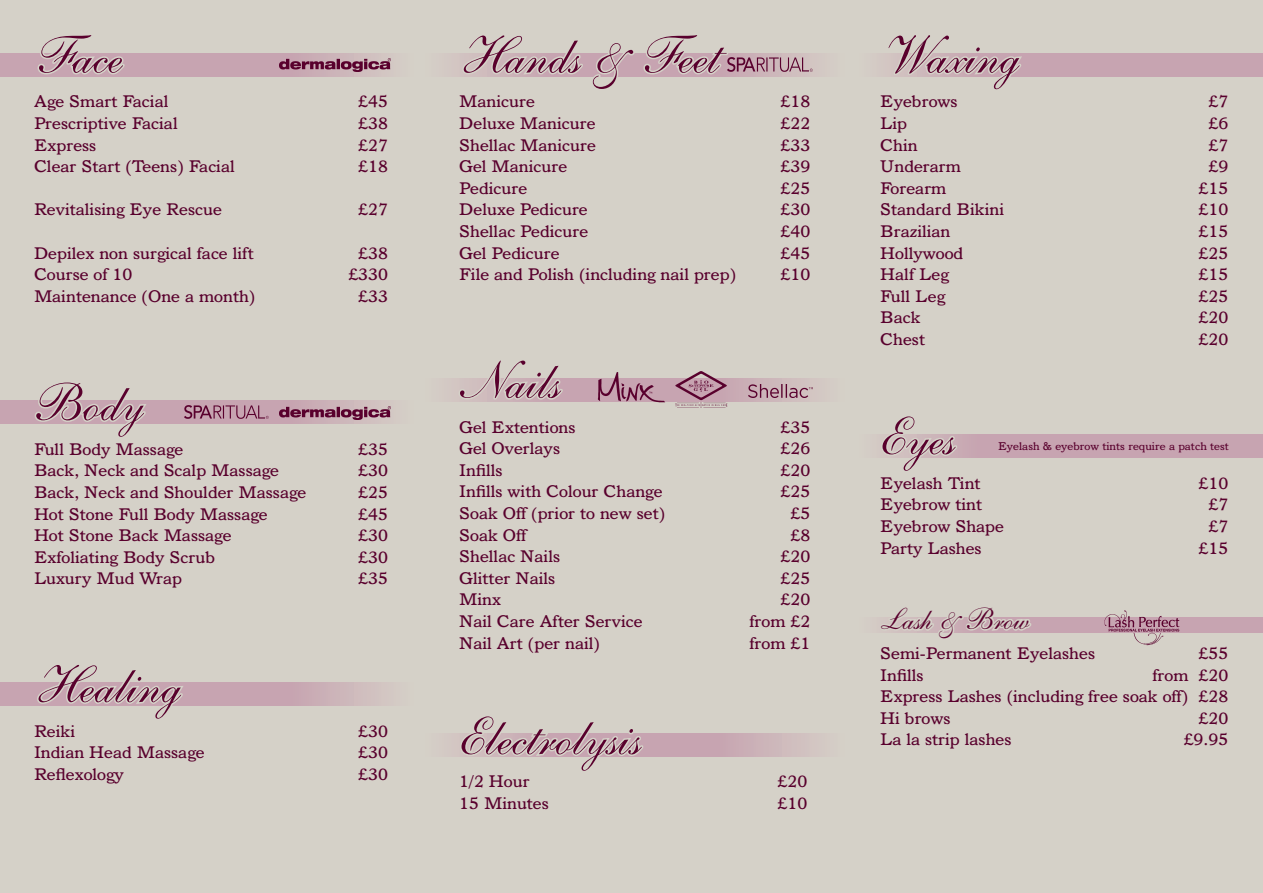
<style>
.page{position:relative;width:1263px;height:893px;background:#d5d1c8}
.page>*{position:absolute;margin:0;border:0;box-sizing:border-box;transform-origin:0 0}
.t1{font:52.5px "Shelley Andante BT";color:#59002d}
.t2{font:30px "Shelley Andante BT";color:#59002d}
.t3{font:18px/21.6px "Bookman BT";color:#59002d;text-align:justify}
.t4{font:12px "Bookman BT";color:#59002d}
</style>
<div class="page">
<svg style="left:0;top:53px;width:391px;height:23px;background:#c7a6b2"></svg>
<svg style="left:36px;top:53px;width:90px;height:23px"></svg>
<svg style="left:0;top:401px;width:391px;height:23px;background:#c8a8b3"></svg>
<svg style="left:33px;top:400px;width:116px;height:24px"></svg>
<svg style="left:0;top:683px;width:387px;height:23px;background:#c9aab4"></svg>
<svg style="left:36px;top:682px;width:150px;height:24px"></svg>
<svg style="left:452px;top:53px;width:365px;height:23px"></svg>
<svg style="left:461px;top:53px;width:175px;height:24px"></svg>
<svg style="left:642px;top:53px;width:90px;height:23px"></svg>
<svg style="left:452px;top:378px;width:365px;height:23px"></svg>
<svg style="left:452px;top:734px;width:365px;height:23px;background:#caaeb6"></svg>
<svg style="left:457px;top:378px;width:108px;height:24px"></svg>
<div style="left:1025px;top:53px;width:238px;height:23px;background:#c7a4b1"></div>
<svg style="left:885px;top:53px;width:140px;height:24px"></svg>
<div style="left:959px;top:435px;width:304px;height:23px;background:#c7a4b1"></div>
<svg style="left:885px;top:434px;width:74px;height:24px"></svg>
<div style="left:1034px;top:618px;width:229px;height:14px;background:#c7a4b1"></div>
<svg style="left:885px;top:617px;width:149px;height:16px"></svg>
<svg style="left:458px;top:733px;width:187px;height:24px"></svg>
<img style="left:596px;top:372px;width:70px;height:31px">
<img style="left:748px;top:384px;width:64px;height:13px">
<img style="left:666px;top:371px;width:71px;height:37px">
<img style="left:1104px;top:610px;width:77px;height:36px">
<img style="left:280px;top:58px;width:110px;height:14px">
<img style="left:280px;top:406px;width:110px;height:14px">
<img style="left:184px;top:405px;width:85px;height:14px">
<img style="left:727px;top:58px;width:85px;height:13px">
<h1 class="t1" style="left:34px;top:23px;width:90px">Face</h1>
<p class="t3" style="left:34px;top:90px;width:136px">Age Smart Facial</p>
<p class="t3" style="left:358px;top:90px;width:31px">£45</p>
<p class="t3" style="left:34px;top:112px;width:145px">Prescriptive Facial</p>
<p class="t3" style="left:358px;top:112px;width:31px">£38</p>
<p class="t3" style="left:34px;top:133px;width:64px">Express</p>
<p class="t3" style="left:358px;top:133px;width:31px">£27</p>
<p class="t3" style="left:34px;top:155px;width:202px">Clear Start (Teens) Facial</p>
<p class="t3" style="left:358px;top:155px;width:31px">£18</p>
<p class="t3" style="left:34px;top:198px;width:189px">Revitalising Eye Rescue</p>
<p class="t3" style="left:358px;top:198px;width:31px">£27</p>
<p class="t3" style="left:34px;top:241px;width:221px">Depilex non surgical face lift</p>
<p class="t3" style="left:358px;top:241px;width:31px">£38</p>
<p class="t3" style="left:34px;top:263px;width:100px">Course of 10</p>
<p class="t3" style="left:348px;top:263px;width:41px">£330</p>
<p class="t3" style="left:34px;top:285px;width:223px">Maintenance (One a month)</p>
<p class="t3" style="left:358px;top:285px;width:31px">£33</p>
<h1 class="t1" style="left:34px;top:370px;width:111px">Body</h1>
<p class="t3" style="left:34px;top:438px;width:151px">Full Body Massage</p>
<p class="t3" style="left:358px;top:438px;width:31px">£35</p>
<p class="t3" style="left:34px;top:459px;width:247px">Back, Neck and Scalp Massage</p>
<p class="t3" style="left:358px;top:459px;width:31px">£30</p>
<p class="t3" style="left:34px;top:481px;width:274px">Back, Neck and Shoulder Massage</p>
<p class="t3" style="left:358px;top:481px;width:31px">£25</p>
<p class="t3" style="left:34px;top:502px;width:235px">Hot Stone Full Body Massage</p>
<p class="t3" style="left:358px;top:502px;width:31px">£45</p>
<p class="t3" style="left:34px;top:524px;width:199px">Hot Stone Back Massage</p>
<p class="t3" style="left:358px;top:524px;width:31px">£30</p>
<p class="t3" style="left:34px;top:546px;width:183px">Exfoliating Body Scrub</p>
<p class="t3" style="left:358px;top:546px;width:31px">£30</p>
<p class="t3" style="left:34px;top:567px;width:150px">Luxury Mud Wrap</p>
<p class="t3" style="left:358px;top:567px;width:31px">£35</p>
<h1 class="t1" style="left:34px;top:652px;width:148px">Healing</h1>
<p class="t3" style="left:34px;top:720px;width:43px">Reiki</p>
<p class="t3" style="left:358px;top:720px;width:31px">£30</p>
<p class="t3" style="left:34px;top:741px;width:172px">Indian Head Massage</p>
<p class="t3" style="left:358px;top:741px;width:31px">£30</p>
<p class="t3" style="left:34px;top:763px;width:91px">Reflexology</p>
<p class="t3" style="left:358px;top:763px;width:31px">£30</p>
<h1 class="t1" style="left:459px;top:23px;width:261px">Hands &amp; Feet</h1>
<p class="t3" style="left:459px;top:90px;width:77px">Manicure</p>
<p class="t3" style="left:780px;top:90px;width:31px">£18</p>
<p class="t3" style="left:459px;top:112px;width:138px">Deluxe Manicure</p>
<p class="t3" style="left:780px;top:112px;width:31px">£22</p>
<p class="t3" style="left:459px;top:133px;width:138px">Shellac Manicure</p>
<p class="t3" style="left:780px;top:133px;width:31px">£33</p>
<p class="t3" style="left:459px;top:155px;width:110px">Gel Manicure</p>
<p class="t3" style="left:780px;top:155px;width:31px">£39</p>
<p class="t3" style="left:459px;top:177px;width:69px">Pedicure</p>
<p class="t3" style="left:780px;top:177px;width:31px">£25</p>
<p class="t3" style="left:459px;top:198px;width:130px">Deluxe Pedicure</p>
<p class="t3" style="left:780px;top:198px;width:31px">£30</p>
<p class="t3" style="left:459px;top:220px;width:131px">Shellac Pedicure</p>
<p class="t3" style="left:780px;top:220px;width:31px">£40</p>
<p class="t3" style="left:459px;top:241px;width:102px">Gel Pedicure</p>
<p class="t3" style="left:780px;top:241px;width:31px">£45</p>
<p class="t3" style="left:459px;top:263px;width:278px">File and Polish (including nail prep)</p>
<p class="t3" style="left:780px;top:263px;width:31px">£10</p>
<h1 class="t1" style="left:459px;top:348px;width:103px">Nails</h1>
<p class="t3" style="left:459px;top:415px;width:118px">Gel Extentions</p>
<p class="t3" style="left:780px;top:415px;width:31px">£35</p>
<p class="t3" style="left:459px;top:437px;width:102px">Gel Overlays</p>
<p class="t3" style="left:780px;top:437px;width:31px">£26</p>
<p class="t3" style="left:459px;top:459px;width:45px">Infills</p>
<p class="t3" style="left:780px;top:459px;width:31px">£20</p>
<p class="t3" style="left:459px;top:480px;width:205px">Infills with Colour Change</p>
<p class="t3" style="left:780px;top:480px;width:31px">£25</p>
<p class="t3" style="left:459px;top:502px;width:207px">Soak Off (prior to new set)</p>
<p class="t3" style="left:790px;top:502px;width:21px">£5</p>
<p class="t3" style="left:459px;top:523px;width:68px">Soak Off</p>
<p class="t3" style="left:790px;top:523px;width:21px">£8</p>
<p class="t3" style="left:459px;top:545px;width:102px">Shellac Nails</p>
<p class="t3" style="left:780px;top:545px;width:31px">£20</p>
<p class="t3" style="left:459px;top:567px;width:98px">Glitter Nails</p>
<p class="t3" style="left:780px;top:567px;width:31px">£25</p>
<p class="t3" style="left:459px;top:588px;width:43px">Minx</p>
<p class="t3" style="left:780px;top:588px;width:31px">£20</p>
<p class="t3" style="left:459px;top:610px;width:185px">Nail Care After Service</p>
<p class="t3" style="left:749px;top:610px;width:62px">from £2</p>
<p class="t3" style="left:459px;top:631px;width:142px">Nail Art (per nail)</p>
<p class="t3" style="left:749px;top:631px;width:62px">from £1</p>
<h1 class="t1" style="left:459px;top:704px;width:184px">Electrolysis</h1>
<p class="t3" style="left:459px;top:770px;width:72px">1/2 Hour</p>
<p class="t3" style="left:777px;top:770px;width:31px">£20</p>
<p class="t3" style="left:459px;top:792px;width:91px">15 Minutes</p>
<p class="t3" style="left:777px;top:792px;width:31px">£10</p>
<h1 class="t1" style="left:880px;top:23px;width:140px">Waxing</h1>
<p class="t3" style="left:880px;top:90px;width:79px">Eyebrows</p>
<p class="t3" style="left:1208px;top:90px;width:21px">£7</p>
<p class="t3" style="left:880px;top:112px;width:28px">Lip</p>
<p class="t3" style="left:1208px;top:112px;width:21px">£6</p>
<p class="t3" style="left:880px;top:133px;width:39px">Chin</p>
<p class="t3" style="left:1208px;top:133px;width:21px">£7</p>
<p class="t3" style="left:880px;top:155px;width:82px">Underarm</p>
<p class="t3" style="left:1208px;top:155px;width:21px">£9</p>
<p class="t3" style="left:880px;top:177px;width:68px">Forearm</p>
<p class="t3" style="left:1198px;top:177px;width:31px">£15</p>
<p class="t3" style="left:880px;top:198px;width:125px">Standard Bikini</p>
<p class="t3" style="left:1198px;top:198px;width:31px">£10</p>
<p class="t3" style="left:880px;top:220px;width:72px">Brazilian</p>
<p class="t3" style="left:1198px;top:220px;width:31px">£15</p>
<p class="t3" style="left:880px;top:241px;width:85px">Hollywood</p>
<p class="t3" style="left:1198px;top:241px;width:31px">£25</p>
<p class="t3" style="left:880px;top:263px;width:70px">Half Leg</p>
<p class="t3" style="left:1198px;top:263px;width:31px">£15</p>
<p class="t3" style="left:880px;top:285px;width:66px">Full Leg</p>
<p class="t3" style="left:1198px;top:285px;width:31px">£25</p>
<p class="t3" style="left:880px;top:306px;width:42px">Back</p>
<p class="t3" style="left:1198px;top:306px;width:31px">£20</p>
<p class="t3" style="left:880px;top:328px;width:46px">Chest</p>
<p class="t3" style="left:1198px;top:328px;width:31px">£20</p>
<h1 class="t1" style="left:880px;top:404px;width:76px">Eyes</h1>
<p class="t3" style="left:880px;top:472px;width:102px">Eyelash Tint</p>
<p class="t3" style="left:1198px;top:472px;width:31px">£10</p>
<p class="t3" style="left:880px;top:493px;width:103px">Eyebrow tint</p>
<p class="t3" style="left:1208px;top:493px;width:21px">£7</p>
<p class="t3" style="left:880px;top:515px;width:125px">Eyebrow Shape</p>
<p class="t3" style="left:1208px;top:515px;width:21px">£7</p>
<p class="t3" style="left:880px;top:536px;width:103px">Party Lashes</p>
<p class="t3" style="left:1198px;top:536px;width:31px">£15</p>
<p class="t4" style="left:998px;top:439px;width:232px">Eyelash &amp; eyebrow tints require a patch test</p>
<h2 class="t2" style="left:880px;top:600px;width:151px">Lash &amp; Brow</h2>
<p class="t3" style="left:880px;top:642px;width:216px">Semi-Permanent Eyelashes</p>
<p class="t3" style="left:1198px;top:642px;width:31px">£55</p>
<p class="t3" style="left:880px;top:663px;width:45px">Infills</p>
<p class="t3" style="left:880px;top:663px;width:349px;text-indent:272px">from £20<br>Express Lashes (including free soak off) £28<br>Hi brows</p>
<p class="t3" style="left:1198px;top:707px;width:31px">£20</p>
<p class="t3" style="left:880px;top:728px;width:133px">La la strip lashes</p>
<p class="t3" style="left:1184px;top:728px;width:46px">£9.95</p>
</div>
